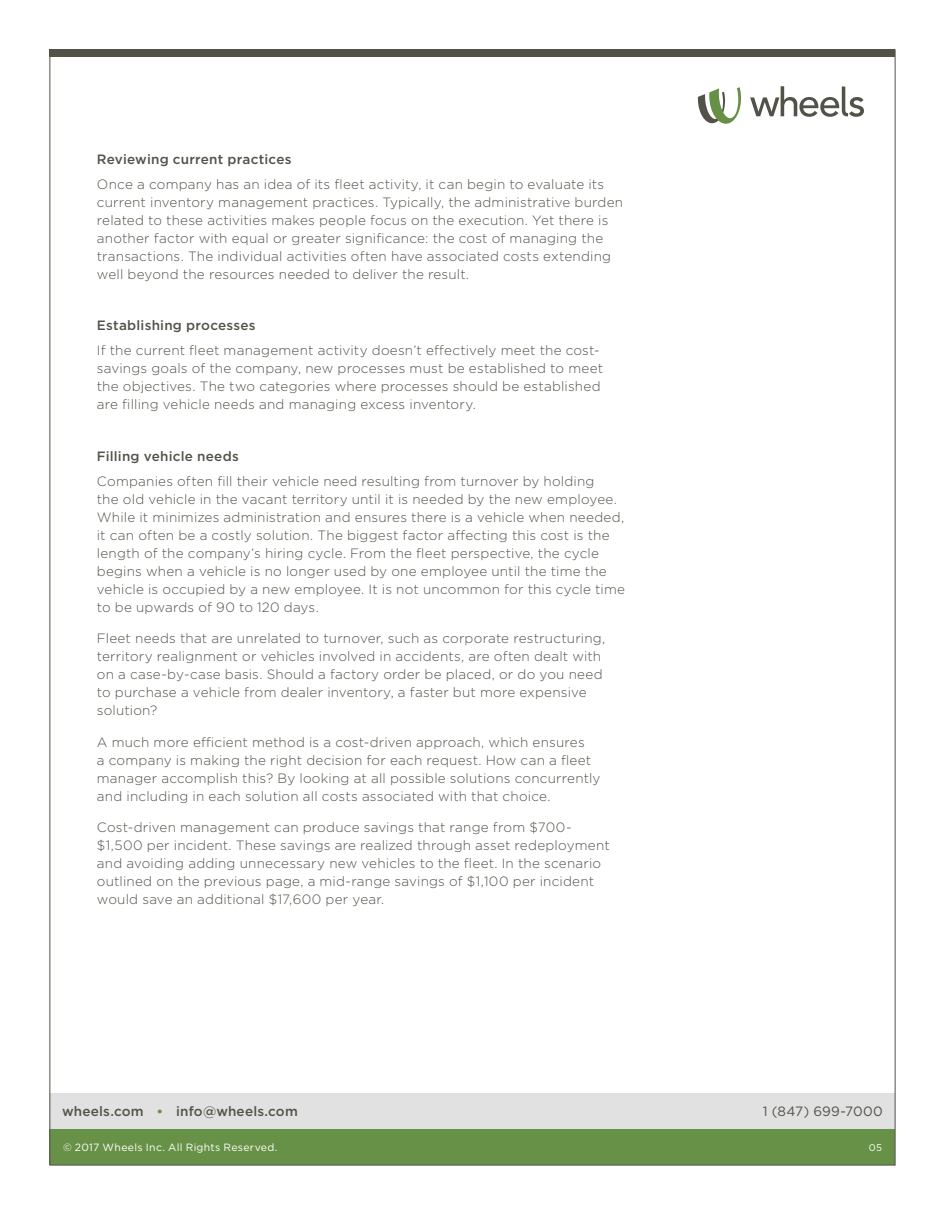
<style>
.page{position:relative;width:945px;height:1215px;background:#fff}
.page>*{position:absolute;margin:0;border:0;box-sizing:border-box;transform-origin:0 0}
.Body__No_Baseline{font:300 13.5px/18px "Gotham";letter-spacing:.015em;color:#535249}
.subhead_medium{font:500 13.5px "Gotham";letter-spacing:.015em;color:#535249}
.t1{font:13.5px "Gotham";letter-spacing:.025em;color:#535249}
.t2{font:10.5px "Gotham";letter-spacing:.025em;color:#fff}
.t3{font:9.75px "Gotham";color:#fff}
</style>
<div class="page">
<div style="left:50px;top:1130px;width:846px;height:36px;background:#679146"></div>
<div style="left:50px;top:1094px;width:846px;height:36px;background:#e0e1e0"></div>
<div style="left:50px;top:50px;width:846px;height:7px;background:#535249"></div>
<svg style="left:750px;top:86px;width:114px;height:31px"></svg>
<svg style="left:698px;top:87px;width:43px;height:37px"></svg>
<p class="subhead_medium" style="left:97px;top:150px;width:196px">Reviewing current practices</p>
<p class="Body__No_Baseline" style="left:97px;top:174px;width:528px">Once a company has an idea of its fleet activity, it can begin to evaluate its current inventory management practices. Typically, the administrative burden related to these activities makes people focus on the execution. Yet there is another factor with equal or greater significance: the cost of managing the transactions. The individual activities often have associated costs extending well beyond the resources needed to deliver the result.</p>
<p class="subhead_medium" style="left:97px;top:317px;width:160px">Establishing processes</p>
<p class="Body__No_Baseline" style="left:97px;top:341px;width:508px">If the current fleet management activity doesn’t effectively meet the cost&shy;savings goals of the company, new processes must be established to meet the objectives. The two categories where processes should be established are filling vehicle needs and managing excess inventory.</p>
<p class="subhead_medium" style="left:97px;top:447px;width:143px">Filling vehicle needs</p>
<p class="Body__No_Baseline" style="left:97px;top:471px;width:530px">Companies often fill their vehicle need resulting from turnover by holding<br>the old vehicle in the vacant territory until it is needed by the new employee.<br>While it minimizes administration and ensures there is a vehicle when needed, it can often be a costly solution. The biggest factor affecting this cost is the length of the company’s hiring cycle. From the fleet perspective, the cycle begins when a vehicle is no longer used by one employee until the time the vehicle is occupied by a new employee. It is not uncommon for this cycle time to be upwards of 90 to 120 days.</p>
<p class="Body__No_Baseline" style="left:97px;top:629px;width:510px">Fleet needs that are unrelated to turnover, such as corporate restructuring, territory realignment or vehicles involved in accidents, are often dealt with on a case-by-case basis. Should a factory order be placed, or do you need to purchase a vehicle from dealer inventory, a faster but more expensive solution?</p>
<p class="Body__No_Baseline" style="left:97px;top:732px;width:505px">A much more efficient method is a cost-driven approach, which ensures<br>a company is making the right decision for each request. How can a fleet manager accomplish this? By looking at all possible solutions concurrently and including in each solution all costs associated with that choice.</p>
<p class="Body__No_Baseline" style="left:97px;top:818px;width:514px">Cost-driven management can produce savings that range from $700- $1,500 per incident. These savings are realized through asset redeployment and avoiding adding unnecessary new vehicles to the fleet. In the scenario outlined on the previous page, a mid-range savings of $1,100 per incident would save an additional $17,600 per year.</p>
<p class="subhead_medium" style="left:62px;top:1103px;width:237px">wheels.com <sup>●</sup> info@wheels.com</p>
<p class="t1" style="left:763px;top:1103px;width:121px">1 (847) 699-7000</p>
<p class="t3" style="left:869px;top:1141px;width:15px">05</p>
<p class="t2" style="left:63px;top:1141px;width:216px">© 2017 Wheels Inc. All Rights Reserved.</p>
</div>
